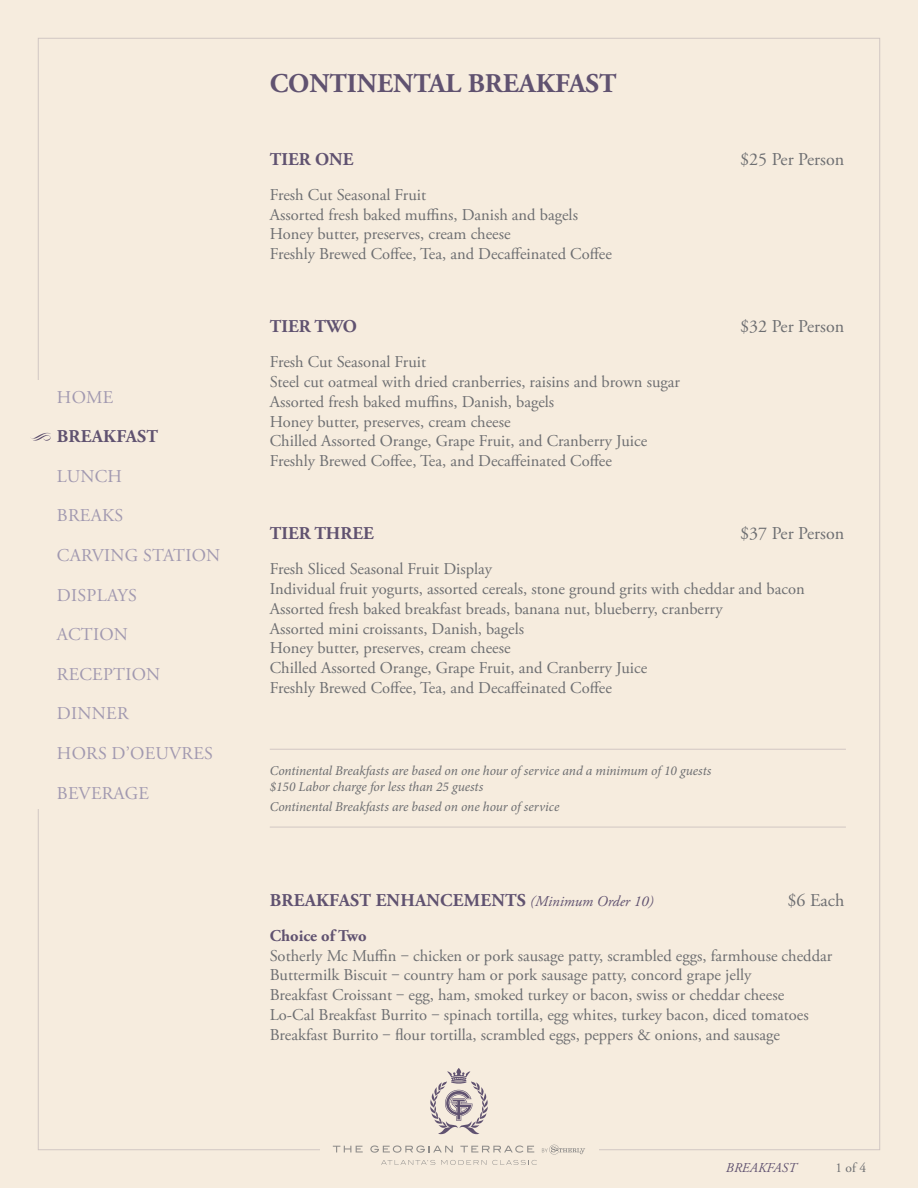
<style>
.page{position:relative;width:918px;height:1188px;background:#f6ecde}
.page>*{position:absolute;margin:0;border:0;box-sizing:border-box;transform-origin:0 0}
.t1{font:700 27px "Adobe Garamond Pro";color:#605270}
.t2{font:18px/39.6px "Adobe Garamond Pro";letter-spacing:.015em;color:#a199b0}
.t3{font:700 18px "Adobe Garamond Pro";letter-spacing:.015em;color:#605270}
.t4{font:18px "Adobe Garamond Pro";color:#6d6e71}
.t5{font:16.5px/19.8px "Adobe Garamond Pro";color:#6d6e71}
.t6{font:700 16.5px "Adobe Garamond Pro";color:#605270}
.t7{font:italic 13.5px/16.2px "Minion Pro";letter-spacing:-.01em;color:#6d6e71}
.t8{font:italic 13.5px "Adobe Garamond Pro";letter-spacing:.015em;color:#605270}
.t9{font:13.5px "Adobe Garamond Pro";color:#6d6e71}
.s1{font-weight:400;font-style:italic;font-size:15px}
</style>
<div class="page">
<svg style="left:430px;top:1068px;width:58px;height:67px"></svg>
<svg style="left:333px;top:1146px;width:30px;height:6px"></svg>
<svg style="left:370px;top:1145px;width:215px;height:20px"></svg>
<svg style="left:30px;top:433px;width:21px;height:8px"></svg>
<hr style="left:270px;top:827px;width:576px;height:1px;background:#605270">
<hr style="left:270px;top:749px;width:576px;height:1px;background:#605270">
<p class="t2" style="left:57px;top:378px;width:58px">HOME</p>
<p class="t3" style="left:57px;top:426px;width:103px">BREAKFAST</p>
<p class="t2" style="left:57px;top:457px;width:67px">LUNCH</p>
<p class="t2" style="left:57px;top:496px;width:165px">BREAKS<br>CARVING STATION<br>DISPLAYS<br>ACTION<br>RECEPTION</p>
<p class="t2" style="left:57px;top:694px;width:158px">DINNER<br>HORS D’OEUVRES</p>
<p class="t2" style="left:57px;top:774px;width:94px">BEVERAGE</p>
<h1 class="t1" style="left:270px;top:68px;width:348px">CONTINENTAL BREAKFAST</h1>
<p class="t3" style="left:270px;top:149px;width:85px">TIER ONE</p>
<p class="t4" style="left:740px;top:149px;width:106px">$25 Per Person</p>
<p class="t5" style="left:270px;top:185px;width:344px">Fresh Cut Seasonal Fruit<br>Assorted fresh baked muffins, Danish and bagels Honey butter, preserves, cream cheese<br>Freshly Brewed Coffee, Tea, and Decaffeinated Coffee</p>
<p class="t3" style="left:270px;top:316px;width:89px">TIER TWO</p>
<p class="t4" style="left:740px;top:316px;width:106px">$32 Per Person</p>
<p class="t5" style="left:270px;top:353px;width:412px">Fresh Cut Seasonal Fruit<br>Steel cut oatmeal with dried cranberries, raisins and brown sugar Assorted fresh baked muffins, Danish, bagels<br>Honey butter, preserves, cream cheese<br>Chilled Assorted Orange, Grape Fruit, and Cranberry Juice Freshly Brewed Coffee, Tea, and Decaffeinated Coffee</p>
<p class="t3" style="left:270px;top:523px;width:106px">TIER THREE</p>
<p class="t4" style="left:740px;top:523px;width:106px">$37 Per Person</p>
<p class="t5" style="left:270px;top:560px;width:536px">Fresh Sliced Seasonal Fruit Display<br>Individual fruit yogurts, assorted cereals, stone ground grits with cheddar and bacon Assorted fresh baked breakfast breads, banana nut, blueberry, cranberry<br>Assorted mini croissants, Danish, bagels<br>Honey butter, preserves, cream cheese<br>Chilled Assorted Orange, Grape Fruit, and Cranberry Juice<br>Freshly Brewed Coffee, Tea, and Decaffeinated Coffee</p>
<p class="t7" style="left:270px;top:763px;width:443px">Continental Breakfasts are based on one hour of service and a minimum of 10 guests $150 Labor charge for less than 25 guests</p>
<p class="t7" style="left:270px;top:799px;width:291px">Continental Breakfasts are based on one hour of service</p>
<p class="t3" style="left:270px;top:890px;width:385px">BREAKFAST ENHANCEMENTS <span class="s1">(Minimum Order 10)</span></p>
<p class="t4" style="left:788px;top:890px;width:58px">$6 Each</p>
<p class="t6" style="left:270px;top:926px;width:98px">Choice of Two</p>
<p class="t5" style="left:270px;top:946px;width:564px">Sotherly Mc Muffin ‒ chicken or pork sausage patty, scrambled eggs, farmhouse cheddar Buttermilk Biscuit ‒ country ham or pork sausage patty, concord grape jelly<br>Breakfast Croissant ‒ egg, ham, smoked turkey or bacon, swiss or cheddar cheese Lo-Cal Breakfast Burrito ‒ spinach tortilla, egg whites, turkey bacon, diced tomatoes Breakfast Burrito ‒ flour tortilla, scrambled eggs, peppers &amp; onions, and sausage</p>
<p class="t8" style="left:726px;top:1160px;width:72px">BREAKFAST</p>
<p class="t9" style="left:836px;top:1160px;width:32px">1 of 4</p>
</div>
